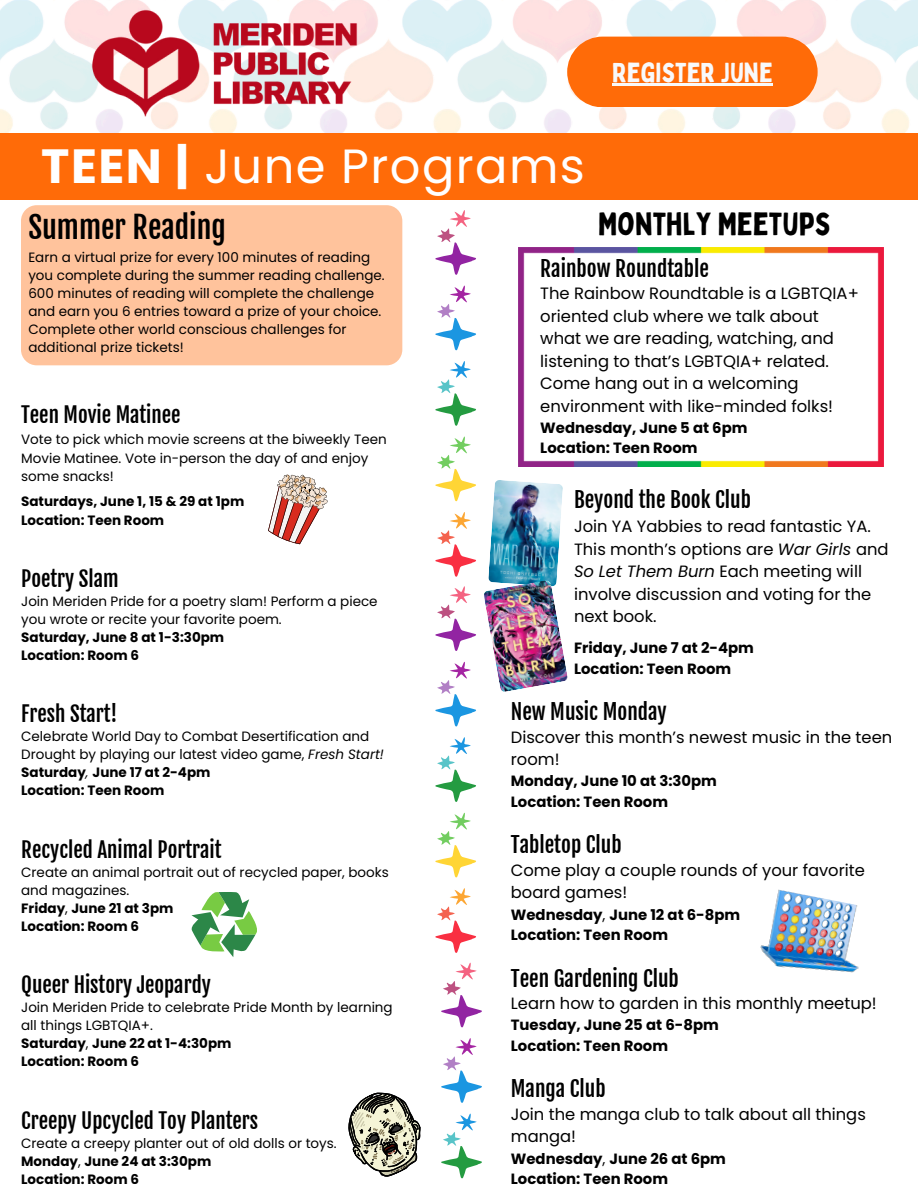
<style>
.page{position:relative;width:918px;height:1188px;background:#fff}
.page>*{position:absolute;margin:0;border:0;box-sizing:border-box;transform-origin:0 0}
.t1{font:48px "Poppins";letter-spacing:.03em;color:#fff}
.t2{font:31.5px "Bobby Jones";color:#000}
.t3{font:30px "Fjalla One";color:#000}
.t4{font:27px "Bobby Jones";color:#f8f9fa}
.t5{font:21.3px "Fjalla One";color:#000}
.t6{font:21px "Fjalla One";color:#000}
.t7{font:16.35px/22.5px "Poppins";color:#000}
.t8{font:700 14.85px/20.2px "Poppins";color:#000}
.t9{font:13.5px/18px "Poppins";color:#000}
.t10{font:700 13.5px "Poppins";color:#000}
.s1{font-weight:700}
.s2{font-style:italic}
.s3{font-weight:400;font-style:italic}
.s4{font-weight:400}
</style>
<div class="page">
<img style="left:488px;top:480px;width:75px;height:100px">
<img style="left:484px;top:580px;width:84px;height:112px">
<img style="left:0;top:0;width:918px;height:133px">
<div style="left:0;top:133px;width:918px;height:67px;background:#ff6b08"></div>
<img style="left:92px;top:10px;width:265px;height:108px">
<img style="left:518px;top:248px;width:366px;height:218px">
<img style="left:760px;top:889px;width:99px;height:84px">
<svg style="left:268px;top:474px;width:60px;height:71px"></svg>
<svg style="left:191px;top:892px;width:66px;height:65px"></svg>
<svg style="left:348px;top:1092px;width:73px;height:85px"></svg>
<svg style="left:435px;top:512px;width:41px;height:65px"></svg>
<svg style="left:435px;top:436px;width:41px;height:65px"></svg>
<svg style="left:435px;top:361px;width:41px;height:65px"></svg>
<svg style="left:435px;top:286px;width:41px;height:64px"></svg>
<svg style="left:435px;top:210px;width:41px;height:65px"></svg>
<svg style="left:435px;top:888px;width:41px;height:65px"></svg>
<svg style="left:435px;top:813px;width:41px;height:64px"></svg>
<svg style="left:435px;top:737px;width:41px;height:65px"></svg>
<svg style="left:435px;top:662px;width:41px;height:64px"></svg>
<svg style="left:435px;top:586px;width:41px;height:65px"></svg>
<svg style="left:441px;top:1114px;width:41px;height:64px"></svg>
<svg style="left:441px;top:1038px;width:41px;height:65px"></svg>
<svg style="left:441px;top:963px;width:41px;height:64px"></svg>
<div style="left:21px;top:205px;width:381px;height:160px;background:#ffc39c;border-radius:16px"></div>
<svg style="left:567px;top:37px;width:251px;height:70px;background:#fe7418"></svg>
<hr style="left:612px;top:84px;width:161px;height:2px;background:#f8f9fa">
<p class="t1" style="left:41px;top:133px;width:545px"><span class="s1">TEEN |</span> June Programs</p>
<h6 class="t4" style="left:612px;top:55px;width:162px">REGISTER JUNE</h6>
<p class="t3" style="left:28px;top:209px;width:199px">Summer Reading</p>
<p class="t9" style="left:28px;top:249px;width:358px">Earn a virtual prize for every 100 minutes of reading you complete during the summer reading challenge.<br>600 minutes of reading will complete the challenge and earn you 6 entries toward a prize of your choice.<br>Complete other world conscious challenges for additional prize tickets!</p>
<p class="t6" style="left:21px;top:402px;width:161px">Teen Movie Matinee</p>
<p class="t9" style="left:21px;top:430px;width:367px;line-height:18.8px">Vote to pick which movie screens at the biweekly Teen<br>Movie Matinee. Vote in-person the day of and enjoy some snacks!</p>
<p class="t10" style="left:21px;top:492px;width:225px">Saturdays, June 1, 15 &amp; 29 at 1pm</p>
<p class="t10" style="left:21px;top:511px;width:145px">Location: Teen Room</p>
<p class="t6" style="left:21px;top:565px;width:99px">Poetry Slam</p>
<p class="t9" style="left:21px;top:592px;width:358px">Join Meriden Pride for a poetry slam! Perform a piece you wrote or recite your favorite poem.</p>
<p class="t10" style="left:21px;top:628px;width:205px">Saturday, June 8 at 1-3:30pm</p>
<p class="t10" style="left:21px;top:646px;width:119px">Location: Room 6</p>
<p class="t6" style="left:21px;top:701px;width:98px">Fresh Start!</p>
<p class="t9" style="left:21px;top:728px;width:364px">Celebrate World Day to Combat Desertification and<br>Drought by playing our latest video game, <span class="s2">Fresh Start!</span></p>
<p class="t10" style="left:21px;top:763px;width:191px">Saturday<span class="s3">,</span> June 17 at 2-4pm</p>
<p class="t10" style="left:21px;top:781px;width:145px">Location: Teen Room</p>
<p class="t6" style="left:21px;top:836px;width:202px">Recycled Animal Portrait</p>
<p class="t9" style="left:21px;top:863px;width:369px">Create an animal portrait out of recycled paper, books and magazines.</p>
<p class="t10" style="left:21px;top:899px;width:154px">Friday<span class="s4">,</span> June 21 at 3pm</p>
<p class="t10" style="left:21px;top:917px;width:119px">Location: Room 6</p>
<p class="t6" style="left:21px;top:972px;width:191px">Queer History Jeopardy</p>
<h6 class="t9" style="left:21px;top:999px;width:373px">Join Meriden Pride to celebrate Pride Month by learning all things LGBTQIA+.</h6>
<p class="t10" style="left:21px;top:1034px;width:212px">Saturday<span class="s4">,</span> June 22 at 1-4:30pm</p>
<p class="t10" style="left:21px;top:1052px;width:119px">Location: Room 6</p>
<p class="t6" style="left:21px;top:1107px;width:239px">Creepy Upcycled Toy Planters</p>
<p class="t9" style="left:21px;top:1134px;width:317px">Create a creepy planter out of old dolls or toys.</p>
<p class="t10" style="left:21px;top:1152px;width:192px">Monday<span class="s4">,</span> June 24 at 3:30pm</p>
<p class="t10" style="left:21px;top:1170px;width:119px">Location: Room 6</p>
<p class="t2" style="left:598px;top:204px;width:234px">MONTHLY MEETUPS</p>
<p class="t5" style="left:540px;top:255px;width:170px">Rainbow Roundtable</p>
<p class="t7" style="left:540px;top:282px;width:320px">The Rainbow Roundtable is a LGBTQIA+ oriented club where we talk about what we are reading, watching, and listening to that’s LGBTQIA+ related.<br>Come hang out in a welcoming environment with like-minded folks!</p>
<p class="t8" style="left:540px;top:418px;width:209px">Wednesday, June 5 at 6pm<br>Location: Teen Room</p>
<p class="t5" style="left:574px;top:487px;width:178px">Beyond the Book Club</p>
<p class="t7" style="left:574px;top:515px;width:316px">Join YA Yabbies to read fantastic YA.<br>This month’s options are <span class="s2">War Girls</span> and<br><span class="s2">So Let Them Burn</span> Each meeting will involve discussion and voting for the next book.</p>
<p class="t8" style="left:574px;top:638px;width:181px;line-height:20.7px">Friday, June 7 at 2-4pm<br>Location: Teen Room</p>
<p class="t5" style="left:511px;top:699px;width:157px">New Music Monday</p>
<p class="t7" style="left:511px;top:726px;width:383px">Discover this month’s newest music in the teen room!</p>
<p class="t8" style="left:511px;top:771px;width:208px">Monday, June 10 at 3:30pm<br>Location: Teen Room</p>
<p class="t5" style="left:511px;top:832px;width:112px">Tabletop Club</p>
<p class="t7" style="left:511px;top:859px;width:356px">Come play a couple rounds of your favorite board games!</p>
<p class="t8" style="left:511px;top:904px;width:231px">Wednesday<span class="s4">,</span> June 12 at 6-8pm<br>Location: Teen Room</p>
<p class="t5" style="left:511px;top:965px;width:169px">Teen Gardening Club</p>
<p class="t7" style="left:511px;top:992px;width:367px">Learn how to garden in this monthly meetup!</p>
<p class="t8" style="left:511px;top:1015px;width:209px">Tuesday, June 25 at 6-8pm<br>Location: Teen Room</p>
<h3 class="t5" style="left:511px;top:1076px;width:96px">Manga Club</h3>
<h3 class="t7" style="left:511px;top:1103px;width:357px">Join the manga club to talk about all things manga!</h3>
<h3 class="t8" style="left:511px;top:1148px;width:217px">Wednesday<span class="s4">,</span> June 26 at 6pm<br>Location: Teen Room</h3>
</div>
